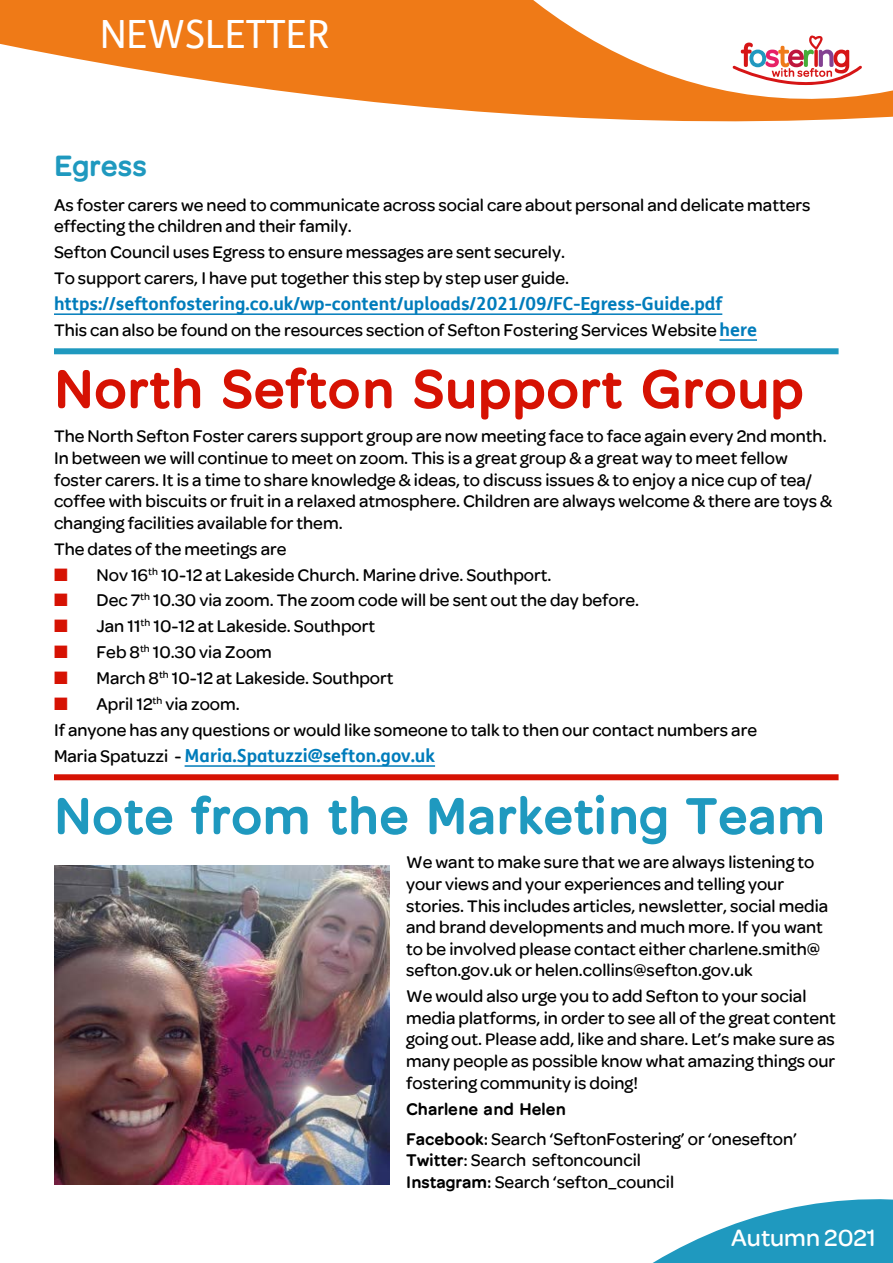
<style>
.page{position:relative;width:893px;height:1263px;background:#fff}
.page>*{position:absolute;margin:0;border:0;box-sizing:border-box;transform-origin:0 0}
.Heading_Red{font:58.5px "Omneisg Bold normal i";color:#d61203}
.Heading_Blue{font:55.5px "Omneisg Bold normal i";color:#1f99bf}
.t1{font:39px "FS Me";color:#fff}
.Heading_2_Blue{font:31.5px "Omneisg Bold normal i";color:#1f99bf}
.t2{font:500 25.05px "Omneiz";color:#fff}
.Body{font:500 18px/21.6px "Omneiz";color:#000}
.Body-2{font:700 18px "FS Me";color:#007cbb}
.Body_Rule_below_Blue{font:500 18px "Omneiz";color:#000}
.Body_Rule_below_Red{font:700 18px "FS Me";color:#007cbb}
.Body-3{font:18px "Omneisg Bold normal i";color:#000}
.s1{font-family:"FS Me";font-weight:700;color:#007cbb}
.s2{color:#d61203}
.s3{font-family:"Omneiz";font-weight:500;color:#000}
.s4{font-weight:700}
.s5{font-family:"Omneisg Bold normal i";font-weight:400}
</style>
<div class="page">
<svg style="left:0;top:0;width:839px;height:355px"></svg>
<svg style="left:400px;top:0;width:493px;height:178px"></svg>
<svg style="left:733px;top:36px;width:129px;height:49px"></svg>
<hr style="left:54px;top:313px;width:668px;height:2px;background:#007cbb">
<div style="left:54px;top:348px;width:784px;height:6px;background:#1f99bf"></div>
<hr style="left:719px;top:339px;width:38px;height:2px;background:#007cbb">
<div style="left:54px;top:774px;width:784px;height:6px;background:#d61203"></div>
<hr style="left:185px;top:765px;width:250px;height:2px;background:#007cbb">
<img style="left:54px;top:865px;width:335px;height:319px">
<svg style="left:653px;top:1199px;width:240px;height:64px;fill:#1f99bf"></svg>
<h3 class="t1" style="left:100px;top:8px;width:231px">NEWSLETTER</h3>
<p class="Heading_2_Blue" style="left:54px;top:148px;width:95px">Egress</p>
<p class="Body" style="left:54px;top:194px;width:758px">As foster carers we need to communicate across social care about personal and delicate matters effecting the children and their family.</p>
<p class="Body" style="left:54px;top:241px;width:513px">Sefton Council uses Egress to ensure messages are sent securely.</p>
<p class="Body" style="left:54px;top:267px;width:517px">To support carers, I have put together this step by step user guide.</p>
<p class="Body-2" style="left:54px;top:289px;width:670px">https://seftonfostering.co.uk/wp-content/uploads/2021/09/FC-Egress-Guide.pdf</p>
<p class="Body_Rule_below_Blue" style="left:54px;top:319px;width:704px">This can also be found on the resources section of Sefton Fostering Services Website <span class="s1">here</span></p>
<p class="Heading_Red" style="left:54px;top:356px;width:751px">North Sefton Support Group</p>
<p class="Body" style="left:54px;top:426px;width:780px">The North Sefton Foster carers support group are now meeting face to face again every 2nd month.<br>In between we will continue to meet on zoom. This is a great group &amp; a great way to meet fellow foster carers. It is a time to share knowledge &amp; ideas, to discuss issues &amp; to enjoy a nice cup of tea/ coffee with biscuits or fruit in a relaxed atmosphere. Children are always welcome &amp; there are toys &amp; changing facilities available for them.</p>
<p class="Body" style="left:54px;top:538px;width:234px">The dates of the meetings are</p>
<p class="Body" style="left:54px;top:564px;width:499px"><span class="s2">■</span> Nov 16<sup>th</sup> 10-12 at Lakeside Church. Marine drive. Southport.</p>
<p class="Body" style="left:54px;top:590px;width:587px"><span class="s2">■</span> Dec 7<sup>th</sup> 10.30 via zoom. The zoom code will be sent out the day before.</p>
<p class="Body" style="left:54px;top:615px;width:323px"><span class="s2">■</span> Jan 11<sup>th</sup> 10-12 at Lakeside. Southport</p>
<p class="Body" style="left:54px;top:641px;width:219px"><span class="s2">■</span> Feb 8<sup>th</sup> 10.30 via Zoom</p>
<p class="Body" style="left:54px;top:667px;width:341px"><span class="s2">■</span> March 8<sup>th</sup> 10-12 at Lakeside. Southport</p>
<p class="Body" style="left:54px;top:693px;width:187px"><span class="s2">■</span> April 12<sup>th</sup> via zoom.</p>
<p class="Body" style="left:54px;top:719px;width:705px">If anyone has any questions or would like someone to talk to then our contact numbers are</p>
<p class="Body_Rule_below_Red" style="left:54px;top:741px;width:383px"><span class="s3">Maria Spatuzzi -</span> Maria.Spatuzzi@sefton.gov.uk</p>
<p class="Heading_Blue" style="left:54px;top:784px;width:773px">Note from the Marketing Team</p>
<p class="Body" style="left:406px;top:852px;width:424px">We want to make sure that we are always listening to your views and your experiences and telling your stories. This includes articles, newsletter, social media and brand developments and much more. If you want to be involved please contact either charlene.smith@ sefton.gov.uk or helen.collins@sefton.gov.uk</p>
<p class="Body" style="left:406px;top:985px;width:431px">We would also urge you to add Sefton to your social media platforms, in order to see all of the great content going out. Please add, like and share. Let’s make sure as many people as possible know what amazing things our fostering community is doing!</p>
<p class="Body-3" style="left:406px;top:1098px;width:161px">Charlene and Helen</p>
<p class="Body" style="left:406px;top:1128px;width:392px"><span class="s4">Facebook:</span> Search ‘SeftonFostering’ or ‘onesefton’</p>
<p class="Body" style="left:406px;top:1149px;width:270px"><span class="s5">Twitter</span>: Search seftoncouncil<br><span class="s5">Instagram:</span> Search ‘sefton_council</p>
<h3 class="t2" style="left:731px;top:1223px;width:146px">Autumn 2021</h3>
</div>
